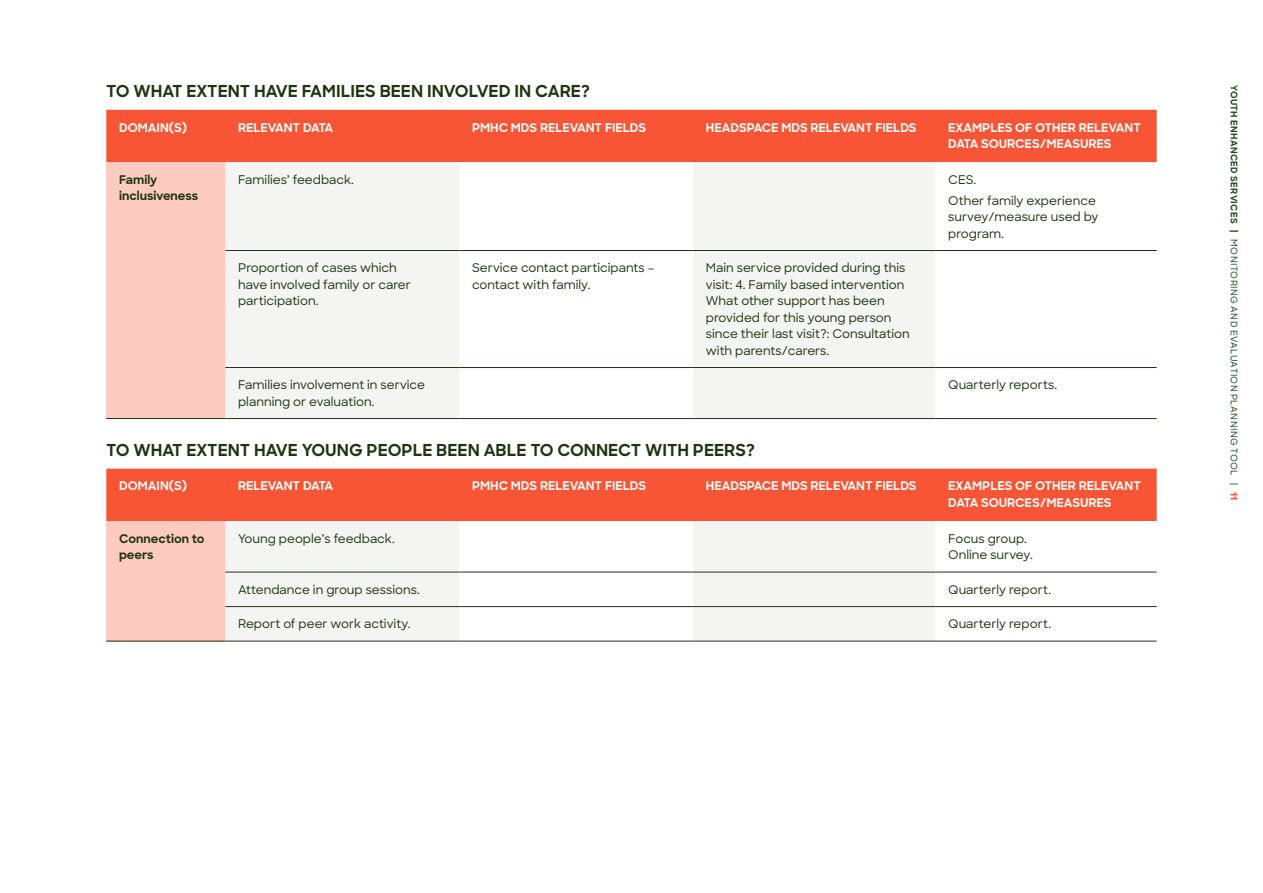
<style>
.page{position:relative;width:1263px;height:893px;background:#fff}
.page>*{position:absolute;margin:0;border:0;box-sizing:border-box;transform-origin:0 0}
.t1{font:700 16.5px "Sharp Sans";color:#1e3510}
.t2{font:500 12px/16.5px "Sharp Sans";color:#1e3510}
.t3{font:700 12px/16.5px "Sharp Sans";color:#fff}
.t4{font:700 12px/16.5px "Sharp Sans";color:#1e3510}
.t5{font:500 9px "Sharp Sans";letter-spacing:.05em;color:#1c4221}
.s1{font-weight:700}
.s2{font-weight:800;color:#f15632}
</style>
<div class="page">
<div style="left:106px;top:110px;width:1051px;height:52px;background:#f75535"></div>
<div style="left:106px;top:162px;width:119px;height:257px;background:#fdcbc0"></div>
<div style="left:225px;top:162px;width:234px;height:256px;background:#f4f5f3"></div>
<svg style="left:459px;top:162px;width:698px;height:256px"></svg>
<hr style="left:106px;top:418px;width:119px;height:1px;background:#1e3510">
<hr style="left:225px;top:250px;width:234px;height:1px;background:#1e3510">
<hr style="left:459px;top:250px;width:234px;height:1px;background:#1e3510">
<hr style="left:693px;top:250px;width:242px;height:1px;background:#1e3510">
<hr style="left:935px;top:250px;width:222px;height:1px;background:#1e3510">
<hr style="left:225px;top:367px;width:234px;height:1px;background:#1e3510">
<hr style="left:459px;top:367px;width:234px;height:1px;background:#1e3510">
<hr style="left:693px;top:367px;width:242px;height:1px;background:#1e3510">
<hr style="left:935px;top:367px;width:222px;height:1px;background:#1e3510">
<hr style="left:225px;top:418px;width:234px;height:1px;background:#1e3510">
<hr style="left:459px;top:418px;width:234px;height:1px;background:#1e3510">
<hr style="left:693px;top:418px;width:242px;height:1px;background:#1e3510">
<hr style="left:935px;top:418px;width:222px;height:1px;background:#1e3510">
<div style="left:106px;top:469px;width:1051px;height:52px;background:#f75535"></div>
<div style="left:106px;top:521px;width:119px;height:120px;background:#fdcbc0"></div>
<div style="left:225px;top:521px;width:234px;height:120px;background:#f4f5f3"></div>
<svg style="left:459px;top:521px;width:698px;height:120px"></svg>
<hr style="left:106px;top:641px;width:119px;height:1px;background:#1e3510">
<hr style="left:225px;top:572px;width:234px;height:1px;background:#1e3510">
<hr style="left:459px;top:572px;width:234px;height:1px;background:#1e3510">
<hr style="left:693px;top:572px;width:242px;height:1px;background:#1e3510">
<hr style="left:935px;top:572px;width:222px;height:1px;background:#1e3510">
<hr style="left:225px;top:606px;width:234px;height:1px;background:#1e3510">
<hr style="left:459px;top:606px;width:234px;height:1px;background:#1e3510">
<hr style="left:693px;top:606px;width:242px;height:1px;background:#1e3510">
<hr style="left:935px;top:606px;width:222px;height:1px;background:#1e3510">
<hr style="left:225px;top:641px;width:234px;height:1px;background:#1e3510">
<hr style="left:459px;top:641px;width:234px;height:1px;background:#1e3510">
<hr style="left:693px;top:641px;width:242px;height:1px;background:#1e3510">
<hr style="left:935px;top:641px;width:222px;height:1px;background:#1e3510">
<h1 class="t1" style="left:106px;top:79px;width:485px">TO WHAT EXTENT HAVE FAMILIES BEEN INVOLVED IN CARE?</h1>
<p class="t3" style="left:119px;top:119px;width:70px">DOMAIN(S)</p>
<p class="t3" style="left:238px;top:119px;width:96px">RELEVANT DATA</p>
<p class="t3" style="left:472px;top:119px;width:176px">PMHC MDS RELEVANT FIELDS</p>
<p class="t3" style="left:706px;top:119px;width:212px">HEADSPACE MDS RELEVANT FIELDS</p>
<p class="t3" style="left:948px;top:119px;width:194px">EXAMPLES OF OTHER RELEVANT<br>DATA SOURCES/MEASURES</p>
<p class="t4" style="left:119px;top:171px;width:81px">Family inclusiveness</p>
<p class="t2" style="left:238px;top:171px;width:117px">Families’ feedback.</p>
<p class="t2" style="left:948px;top:169px;width:149px;line-height:20.7px">CES.<br>Other family experience</p>
<p class="t2" style="left:948px;top:208px;width:152px">survey/measure used by program.</p>
<p class="t2" style="left:238px;top:259px;width:174px">Proportion of cases which have involved family or carer participation.</p>
<p class="t2" style="left:472px;top:259px;width:184px">Service contact participants – contact with family.</p>
<p class="t2" style="left:706px;top:259px;width:205px">Main service provided during this visit: 4. Family based intervention<br>What other support has been provided for this young person since their last visit?: Consultation with parents/carers.</p>
<p class="t2" style="left:238px;top:376px;width:188px">Families involvement in service planning or evaluation.</p>
<p class="t2" style="left:948px;top:376px;width:110px">Quarterly reports.</p>
<h1 class="t1" style="left:106px;top:438px;width:650px">TO WHAT EXTENT HAVE YOUNG PEOPLE BEEN ABLE TO CONNECT WITH PEERS?</h1>
<p class="t3" style="left:119px;top:477px;width:70px">DOMAIN(S)</p>
<p class="t3" style="left:238px;top:477px;width:96px">RELEVANT DATA</p>
<p class="t3" style="left:472px;top:477px;width:176px">PMHC MDS RELEVANT FIELDS</p>
<p class="t3" style="left:706px;top:477px;width:212px">HEADSPACE MDS RELEVANT FIELDS</p>
<p class="t3" style="left:948px;top:477px;width:194px">EXAMPLES OF OTHER RELEVANT<br>DATA SOURCES/MEASURES</p>
<p class="t4" style="left:119px;top:530px;width:87px">Connection to peers</p>
<p class="t2" style="left:238px;top:530px;width:158px">Young people’s feedback.</p>
<p class="t2" style="left:948px;top:530px;width:86px">Focus group.<br>Online survey.</p>
<p class="t2" style="left:238px;top:581px;width:183px">Attendance in group sessions.</p>
<p class="t2" style="left:948px;top:581px;width:104px">Quarterly report.</p>
<p class="t2" style="left:238px;top:615px;width:174px">Report of peer work activity.</p>
<p class="t2" style="left:948px;top:615px;width:104px">Quarterly report.</p>
<p class="t5" style="left:1240px;top:85px;width:416px;rotate:90deg"><span class="s1">YOUTH ENHANCED SERVICES |</span> MONITORING AND EVALUATION PLANNING TOOL | <span class="s2">11</span></p>
</div>
